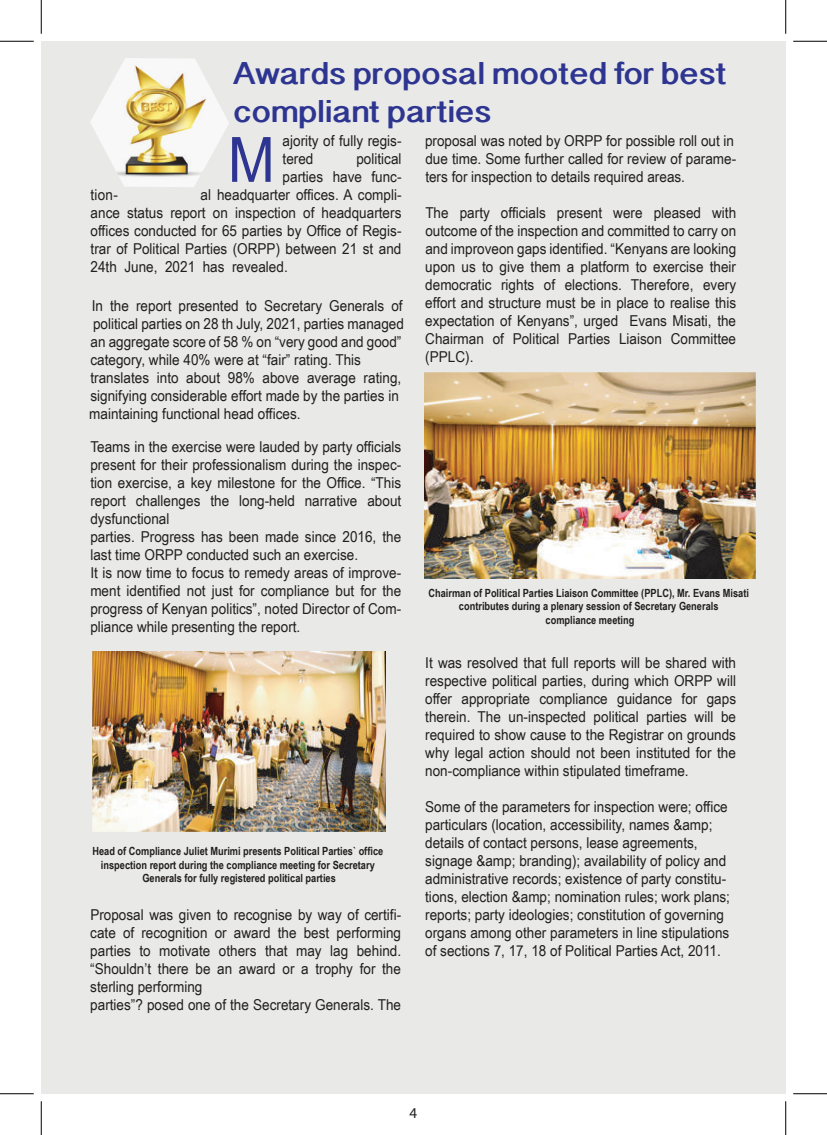
<style>
.page{position:relative;width:827px;height:1135px;background:#fff}
.page>*{position:absolute;margin:0;border:0;box-sizing:border-box;transform-origin:0 0}
.t1{font:62.5px "Arial Narrow";color:#2d3591;scale:1.1 1}
.t2{font:700 31.25px/37.5px "Devanagari Sangam MN";color:#2d3591;scale:1.1 1}
.t3{font:15px/18px "Arial Narrow";color:#211e1e;scale:1.1 1}
.t4{font:15px "Myriad Pro";color:#231f20}
.t5{font:700 11.25px/13.5px "Arial Narrow";color:#211e1e;text-align:center}
</style>
<div class="page">
<div style="left:41px;top:41px;width:744px;height:1053px;background:#e9e9e8"></div>
<img style="left:90px;top:58px;width:139px;height:129px">
<img style="left:93px;top:652px;width:292px;height:179px">
<img style="left:424px;top:372px;width:332px;height:207px">
<hr style="left:0;top:41px;width:34px;height:1px;background:#000">
<hr style="left:793px;top:41px;width:34px;height:1px;background:#000">
<hr style="left:0;top:1093px;width:34px;height:1px;background:#000">
<hr style="left:793px;top:1093px;width:34px;height:1px;background:#000">
<hr style="left:41px;top:0;width:1px;height:34px;background:#000">
<hr style="left:41px;top:1101px;width:1px;height:34px;background:#000">
<hr style="left:785px;top:0;width:1px;height:34px;background:#000">
<hr style="left:785px;top:1101px;width:1px;height:34px;background:#000">
<h2 class="t2" style="left:233px;top:55px;width:450px">Awards proposal mooted for best compliant parties</h2>
<h1 class="t1" style="left:228px;top:114px;width:44px">M</h1>
<p class="t3" style="left:282px;top:131px;width:110px">ajority of fully regis&shy;tered</p>
<p class="t3" style="left:282px;top:149px;width:110px;text-align:right">political<br>parties have func-</p>
<p class="t3" style="left:91px;top:185px;width:284px;text-align:justify;text-indent:110px">al headquarter offices. A compli&shy;ance status report on inspection of headquarters offices conducted for 65 parties by Office of Regis&shy;trar of Political Parties (ORPP) between 21 st and 24th June, 2021 has revealed.</p>
<p class="t3" style="left:89px;top:296px;width:288px">In the report presented to Secretary Generals of political parties on 28 th July, 2021, parties managed an aggregate score of 58 % on “very good and good” category, while 40% were at “fair” rating. This translates into about 98% above average rating, signifying considerable effort made by the parties in maintaining functional head offices.</p>
<p class="t3" style="left:90px;top:437px;width:284px">Teams in the exercise were lauded by party officials present for their professionalism during the inspec&shy;tion exercise, a key milestone for the Office. “This report challenges the long-held narrative about dysfunctional<br>parties. Progress has been made since 2016, the last time ORPP conducted such an exercise.<br>It is now time to focus to remedy areas of improve&shy;ment identified not just for compliance but for the progress of Kenyan politics”, noted Director of Com&shy;pliance while presenting the report.</p>
<p class="t3" style="left:91px;top:185px;width:26px">tion-</p>
<p class="t5" style="left:92px;top:844px;width:292px">Head of Compliance Juliet Murimi presents Political Parties` office inspection report during the compliance meeting for Secretary<br>Generals for fully registered political parties</p>
<p class="t3" style="left:90px;top:905px;width:284px">Proposal was given to recognise by way of certifi&shy;cate of recognition or award the best performing parties to motivate others that may lag behind. “Shouldn’t there be an award or a trophy for the sterling performing<br>parties”? posed one of the Secretary Generals. The</p>
<p class="t3" style="left:425px;top:131px;width:284px">proposal was noted by ORPP for possible roll out in due time. Some further called for review of parame&shy;ters for inspection to details required areas.</p>
<p class="t3" style="left:425px;top:203px;width:284px;text-align:justify">The party officials present were pleased with outcome of the inspection and committed to carry on and improveon gaps identified. “Kenyans are looking upon us to give them a platform to exercise their democratic rights of elections. Therefore, every effort and structure must be in place to realise this expectation of Kenyans”, urged Evans Misati, the Chairman of Political Parties Liaison Committee (PPLC).</p>
<p class="t5" style="left:428px;top:585px;width:322px">Chairman of Political Parties Liaison Committee (PPLC), Mr. Evans Misati contributes during a plenary session of Secretary Generals<br>compliance meeting</p>
<p class="t3" style="left:425px;top:653px;width:284px;text-align:justify">It was resolved that full reports will be shared with respective political parties, during which ORPP will offer appropriate compliance guidance for gaps therein. The un-inspected political parties will be required to show cause to the Registrar on grounds why legal action should not been instituted for the non-compliance within stipulated timeframe.</p>
<p class="t3" style="left:425px;top:797px;width:279px">Some of the parameters for inspection were; office particulars (location, accessibility, names &amp;amp; details of contact persons, lease agreements, signage &amp;amp; branding); availability of policy and administrative records; existence of party constitu&shy;tions, election &amp;amp; nomination rules; work plans; reports; party ideologies; constitution of governing organs among other parameters in line stipulations of sections 7, 17, 18 of Political Parties Act, 2011.</p>
<p class="t4" style="left:409px;top:1103px;width:9px">4</p>
</div>
